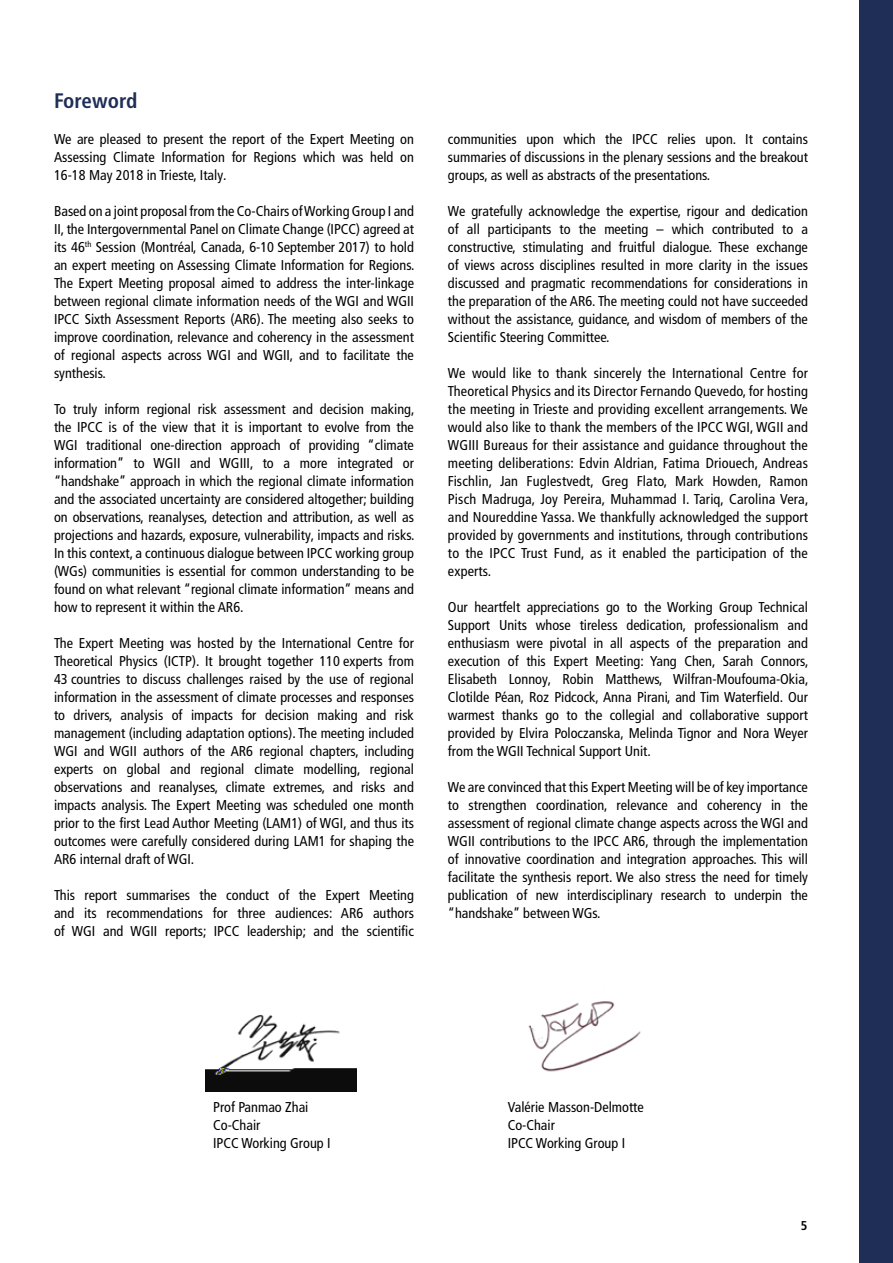
<style>
.page{position:relative;width:893px;height:1263px;background:#fff}
.page>*{position:absolute;margin:0;border:0;box-sizing:border-box;transform-origin:0 0}
.t1{font:700 condensed 21px "Frutiger LT Pro";color:#1e2e57}
.t2{font:condensed 14.25px/18px "Frutiger LT Pro";color:#000;text-align:justify}
.t3{font:700 condensed 12.75px "Frutiger LT Pro";color:#000}
</style>
<div class="page">
<div style="left:859px;top:0;width:34px;height:1263px;background:#1e2e57"></div>
<img style="left:205px;top:1015px;width:152px;height:76px">
<img style="left:528px;top:1001px;width:113px;height:71px">
<h1 class="t1" style="left:54px;top:88px;width:85px">Foreword</h1>
<p class="t2" style="left:54px;top:130px;width:361px">We are pleased to present the report of the Expert Meeting on Assessing Climate Information for Regions which was held on 16-18 May 2018 in Trieste, Italy.</p>
<p class="t2" style="left:54px;top:202px;width:362px">Based on a joint proposal from the Co-Chairs of Working Group I and II, the Intergovernmental Panel on Climate Change (IPCC) agreed at its 46<sup>th</sup> Session (Montréal, Canada, 6-10 September 2017) to hold an expert meeting on Assessing Climate Information for Regions.<br>The Expert Meeting proposal aimed to address the inter-linkage between regional climate information needs of the WGI and WGII IPCC Sixth Assessment Reports (AR6). The meeting also seeks to improve coordination, relevance and coherency in the assessment of regional aspects across WGI and WGII, and to facilitate the synthesis.</p>
<p class="t2" style="left:54px;top:400px;width:362px">To truly inform regional risk assessment and decision making, the IPCC is of the view that it is important to evolve from the WGI traditional one-direction approach of providing “climate information” to WGII and WGIII, to a more integrated or “handshake” approach in which the regional climate information and the associated uncertainty are considered altogether; building on observations, reanalyses, detection and attribution, as well as projections and hazards, exposure, vulnerability, impacts and risks.<br>In this context, a continuous dialogue between IPCC working group (WGs) communities is essential for common understanding to be found on what relevant “regional climate information” means and how to represent it within the AR6.</p>
<p class="t2" style="left:54px;top:634px;width:361px">The Expert Meeting was hosted by the International Centre for Theoretical Physics (ICTP). It brought together 110 experts from 43 countries to discuss challenges raised by the use of regional information in the assessment of climate processes and responses to drivers, analysis of impacts for decision making and risk management (including adaptation options). The meeting included WGI and WGII authors of the AR6 regional chapters, including experts on global and regional climate modelling, regional observations and reanalyses, climate extremes, and risks and impacts analysis. The Expert Meeting was scheduled one month prior to the first Lead Author Meeting (LAM1) of WGI, and thus its outcomes were carefully considered during LAM1 for shaping the AR6 internal draft of WGI.</p>
<p class="t2" style="left:54px;top:886px;width:361px">This report summarises the conduct of the Expert Meeting and its recommendations for three audiences: AR6 authors of WGI and WGII reports; IPCC leadership; and the scientific</p>
<p class="t2" style="left:448px;top:130px;width:361px">communities upon which the IPCC relies upon. It contains summaries of discussions in the plenary sessions and the breakout groups, as well as abstracts of the presentations.</p>
<p class="t2" style="left:448px;top:202px;width:361px">We gratefully acknowledge the expertise, rigour and dedication of all participants to the meeting – which contributed to a constructive, stimulating and fruitful dialogue. These exchange of views across disciplines resulted in more clarity in the issues discussed and pragmatic recommendations for considerations in the preparation of the AR6. The meeting could not have succeeded without the assistance, guidance, and wisdom of members of the Scientific Steering Committee.</p>
<p class="t2" style="left:448px;top:364px;width:362px">We would like to thank sincerely the International Centre for Theoretical Physics and its Director Fernando Quevedo, for hosting the meeting in Trieste and providing excellent arrangements. We would also like to thank the members of the IPCC WGI, WGII and WGIII Bureaus for their assistance and guidance throughout the meeting deliberations: Edvin Aldrian, Fatima Driouech, Andreas Fischlin, Jan Fuglestvedt, Greg Flato, Mark Howden, Ramon Pisch Madruga, Joy Pereira, Muhammad I. Tariq, Carolina Vera, and Noureddine Yassa. We thankfully acknowledged the support provided by governments and institutions, through contributions to the IPCC Trust Fund, as it enabled the participation of the experts.</p>
<p class="t2" style="left:448px;top:598px;width:362px">Our heartfelt appreciations go to the Working Group Technical Support Units whose tireless dedication, professionalism and enthusiasm were pivotal in all aspects of the preparation and execution of this Expert Meeting: Yang Chen, Sarah Connors, Elisabeth Lonnoy, Robin Matthews, Wilfran-Moufouma-Okia, Clotilde Péan, Roz Pidcock, Anna Pirani, and Tim Waterfield. Our warmest thanks go to the collegial and collaborative support provided by Elvira Poloczanska, Melinda Tignor and Nora Weyer from the WGII Technical Support Unit.</p>
<p class="t2" style="left:448px;top:778px;width:361px">We are convinced that this Expert Meeting will be of key importance to strengthen coordination, relevance and coherency in the assessment of regional climate change aspects across the WGI and WGII contributions to the IPCC AR6, through the implementation of innovative coordination and integration approaches. This will facilitate the synthesis report. We also stress the need for timely publication of new interdisciplinary research to underpin the “handshake” between WGs.</p>
<p class="t2" style="left:213px;top:1098px;width:119px;text-align:left">Prof Panmao Zhai<br>Co-Chair<br>IPCC Working Group I</p>
<p class="t2" style="left:508px;top:1098px;width:138px;text-align:left">Valérie Masson-Delmotte<br>Co-Chair<br>IPCC Working Group I</p>
<p class="t3" style="left:801px;top:1218px;width:8px">5</p>
</div>
